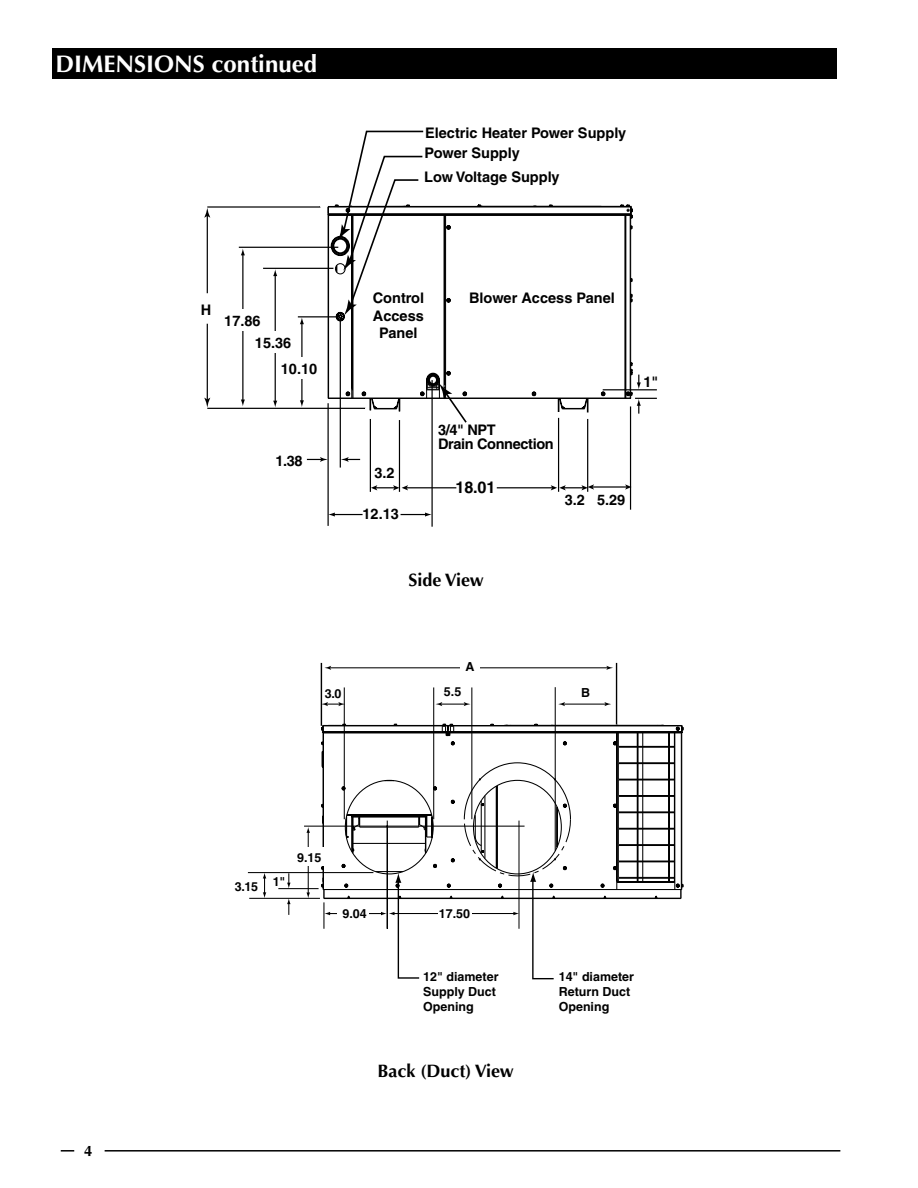
<style>
.page{position:relative;width:918px;height:1188px;background:#fff}
.page>*{position:absolute;margin:0;border:0;box-sizing:border-box;transform-origin:0 0}
.t1{font:700 24px "Optima";color:#fff}
.t2{font:700 18px "Optima";color:#000}
.t3{font:700 16.2px "Helvetica";color:#000}
.t4{font:700 15px "Optima";color:#000}
.t5{font:700 14.55px/17.5px "Helvetica";color:#000}
.t6{font:700 14.55px/14.5px "Helvetica";letter-spacing:-.025em;color:#000}
.t7{font:700 12.45px/15px "Helvetica";color:#000}
</style>
<div class="page">
<svg style="left:61px;top:1150px;width:13px;height:2px"></svg>
<hr style="left:105px;top:1150px;width:735px;height:2px;background:#000">
<div style="left:52px;top:49px;width:785px;height:30px;background:#000"></div>
<hr style="left:249px;top:898px;width:71px;height:1px;background:#000">
<hr style="left:278px;top:888px;width:41px;height:1px;background:#000">
<hr style="left:344px;top:687px;width:1px;height:132px;background:#000">
<hr style="left:433px;top:687px;width:1px;height:132px;background:#000">
<hr style="left:471px;top:687px;width:1px;height:132px;background:#000">
<hr style="left:321px;top:663px;width:1px;height:63px;background:#000">
<svg style="left:322px;top:702px;width:23px;height:4px"></svg>
<svg style="left:436px;top:702px;width:34px;height:4px"></svg>
<svg style="left:287px;top:898px;width:4px;height:17px"></svg>
<svg style="left:287px;top:873px;width:4px;height:16px"></svg>
<hr style="left:248px;top:872px;width:125px;height:1px;background:#000">
<svg style="left:263px;top:873px;width:3px;height:25px"></svg>
<svg style="left:303px;top:725px;width:381px;height:255px"></svg>
<hr style="left:555px;top:687px;width:1px;height:116px;background:#000">
<hr style="left:616px;top:663px;width:1px;height:61px;background:#000">
<hr style="left:330px;top:667px;width:280px;height:1px;background:#000">
<svg style="left:606px;top:666px;width:7px;height:4px"></svg>
<svg style="left:324px;top:666px;width:7px;height:4px"></svg>
<div style="left:460px;top:662px;width:20px;height:12px;background:#fff"></div>
<hr style="left:564px;top:704px;width:44px;height:1px;background:#000">
<svg style="left:604px;top:702px;width:7px;height:4px"></svg>
<svg style="left:558px;top:702px;width:7px;height:4px"></svg>
<hr style="left:328px;top:403px;width:1px;height:123px;background:#000">
<hr style="left:630px;top:406px;width:1px;height:104px;background:#000">
<hr style="left:431px;top:380px;width:2px;height:147px;background:#000">
<hr style="left:333px;top:514px;width:30px;height:1px;background:#000">
<svg style="left:328px;top:512px;width:7px;height:5px"></svg>
<svg style="left:401px;top:513px;width:31px;height:4px"></svg>
<hr style="left:340px;top:321px;width:1px;height:147px;background:#000">
<svg style="left:341px;top:457px;width:19px;height:5px"></svg>
<svg style="left:307px;top:457px;width:21px;height:5px"></svg>
<hr style="left:370px;top:419px;width:1px;height:73px;background:#000">
<hr style="left:399px;top:420px;width:1px;height:72px;background:#000">
<hr style="left:558px;top:418px;width:1px;height:74px;background:#000">
<hr style="left:587px;top:419px;width:1px;height:73px;background:#000">
<hr style="left:406px;top:487px;width:50px;height:1px;background:#000">
<hr style="left:497px;top:487px;width:56px;height:1px;background:#000">
<svg style="left:371px;top:485px;width:37px;height:5px"></svg>
<hr style="left:592px;top:486px;width:35px;height:2px;background:#000">
<svg style="left:625px;top:484px;width:7px;height:6px"></svg>
<svg style="left:551px;top:484px;width:43px;height:6px"></svg>
<svg style="left:204px;top:130px;width:453px;height:294px"></svg>
<hr style="left:329px;top:398px;width:302px;height:1px;background:#000">
<h1 class="t1" style="left:56px;top:50px;width:263px">DIMENSIONS continued</h1>
<p class="t5" style="left:425px;top:122px;width:203px;line-height:20.2px">Electric Heater Power Supply<br>Power Supply</p>
<p class="t5" style="left:424px;top:168px;width:137px">Low Voltage Supply</p>
<p class="t5" style="left:201px;top:301px;width:12px">H</p>
<p class="t5" style="left:255px;top:309px;width:38px;line-height:22.4px;text-indent:-31px">17.86<br>15.36</p>
<p class="t5" style="left:281px;top:360px;width:38px">10.10</p>
<p class="t5" style="left:275px;top:452px;width:29px">1.38</p>
<p class="t5" style="left:373px;top:289px;width:53px;text-align:center">Control<br>Access<br>Panel</p>
<p class="t5" style="left:469px;top:289px;width:147px">Blower Access Panel</p>
<p class="t5" style="left:374px;top:464px;width:22px">3.2</p>
<p class="t5" style="left:363px;top:504px;width:38px">12.13</p>
<p class="t6" style="left:438px;top:422px;width:117px">3/4" NPT<br>Drain Connection</p>
<p class="t3" style="left:456px;top:477px;width:41px">18.01</p>
<p class="t5" style="left:565px;top:491px;width:62px">3.2 5.29</p>
<p class="t5" style="left:643px;top:373px;width:16px">1"</p>
<p class="t2" style="left:408px;top:569px;width:77px">Side View</p>
<p class="t7" style="left:465px;top:659px;width:11px">A</p>
<p class="t7" style="left:325px;top:686px;width:18px">3.0</p>
<p class="t7" style="left:444px;top:684px;width:19px">5.5</p>
<p class="t7" style="left:581px;top:685px;width:11px">B</p>
<p class="t4" style="left:84px;top:1142px;width:10px">4</p>
<p class="t7" style="left:235px;top:879px;width:25px">3.15</p>
<p class="t7" style="left:273px;top:874px;width:14px">1"</p>
<p class="t7" style="left:297px;top:850px;width:26px">9.15</p>
<p class="t7" style="left:342px;top:906px;width:26px">9.04</p>
<p class="t7" style="left:439px;top:906px;width:33px">17.50</p>
<p class="t7" style="left:423px;top:969px;width:77px">12" diameter<br>Supply Duct<br>Opening</p>
<p class="t2" style="left:378px;top:1060px;width:138px">Back (Duct) View</p>
<p class="t7" style="left:559px;top:969px;width:77px">14" diameter<br>Return Duct<br>Opening</p>
</div>
